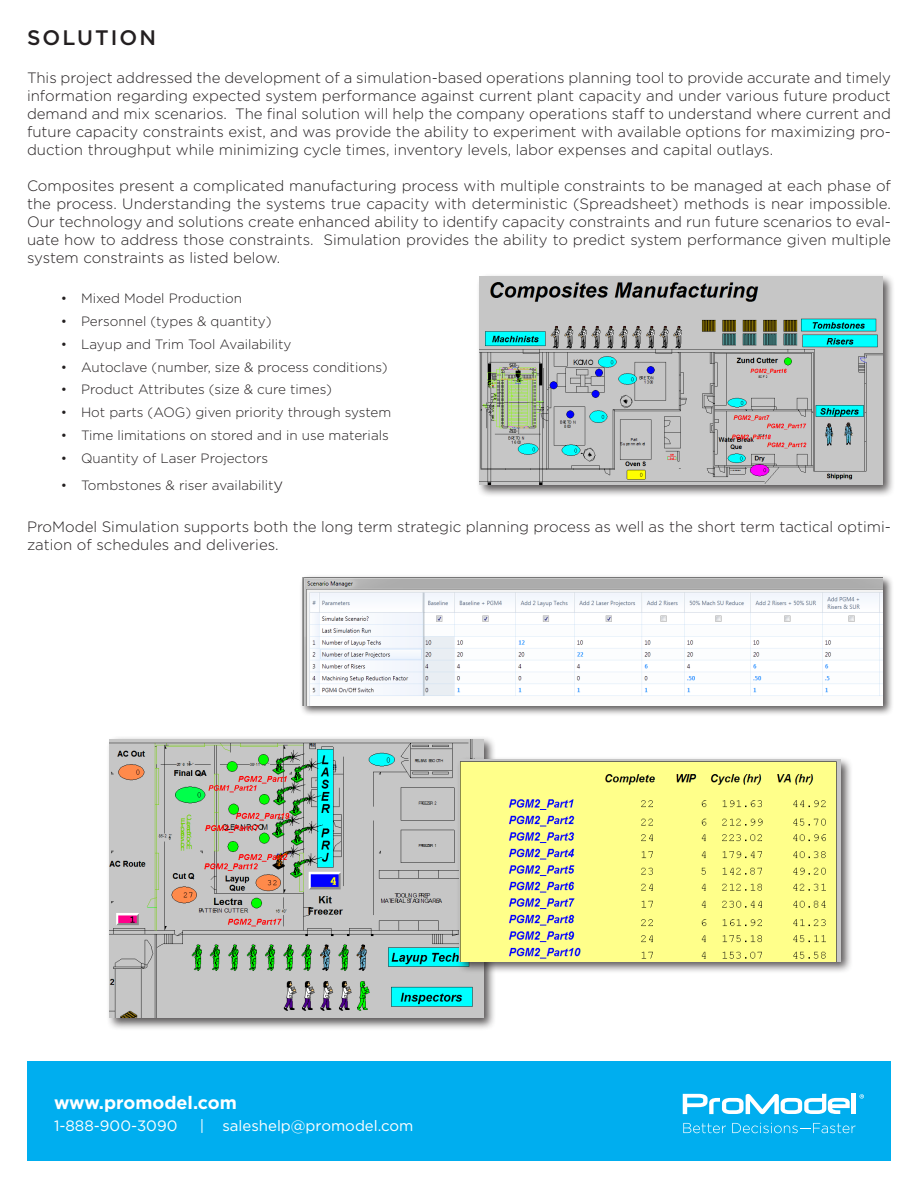
<style>
.page{position:relative;width:918px;height:1188px;background:#fff}
.page>*{position:absolute;margin:0;border:0;box-sizing:border-box;transform-origin:0 0}
.t1{font:500 21px "Gotham";letter-spacing:.1em;color:#231f20}
.t2{font:700 18px "Gotham";color:#fff}
.t3{font:300 15px/18px "Gotham";color:#231f20;text-align:justify}
.t4{font:15px "Gotham";color:#fff}
.t5{font:300 13.5px "Gotham";color:#231f20}
.s1{font-size:16.5px}
</style>
<div class="page">
<div style="left:27px;top:1062px;width:864px;height:99px;background:#00aeef"></div>
<svg style="left:683px;top:1094px;width:167px;height:20px"></svg>
<div style="left:851px;top:1094px;width:5px;height:20px;background:#fff"></div>
<svg style="left:683px;top:1123px;width:43px;height:10px"></svg>
<svg style="left:732px;top:1123px;width:124px;height:10px"></svg>
<svg style="left:859px;top:1094px;width:5px;height:5px"></svg>
<div style="left:476px;top:273px;width:420px;height:225px;background:#231f20;opacity:.75"></div>
<img style="left:480px;top:276px;width:403px;height:209px">
<div style="left:299px;top:574px;width:595px;height:142px;background:#231f20;opacity:.75"></div>
<img style="left:302px;top:577px;width:581px;height:128px">
<div style="left:106px;top:736px;width:390px;height:295px;background:#231f20;opacity:.75"></div>
<img style="left:110px;top:739px;width:374px;height:279px">
<div style="left:457px;top:756px;width:396px;height:218px;background:#231f20;opacity:.75"></div>
<img style="left:460px;top:759px;width:381px;height:202px">
<p class="t1" style="left:27px;top:25px;width:131px">SOLUTION</p>
<p class="t3" style="left:27px;top:68px;width:866px">This project addressed the development of a simulation-based operations planning tool to provide accurate and timely information regarding expected system performance against current plant capacity and under various future product demand and mix scenarios. The final solution will help the company operations staff to understand where current and future capacity constraints exist, and was provide the ability to experiment with available options for maximizing pro&shy;duction throughput while minimizing cycle times, inventory levels, labor expenses and capital outlays.</p>
<p class="t3" style="left:27px;top:176px;width:866px">Composites present a complicated manufacturing process with multiple constraints to be managed at each phase of the process. Understanding the systems true capacity with deterministic (Spreadsheet) methods is near impossible.<br>Our technology and solutions create enhanced ability to identify capacity constraints and run future scenarios to eval&shy;uate how to address those constraints. Simulation provides the ability to predict system performance given multiple system constraints as listed below.</p>
<p class="t5" style="left:61px;top:291px;width:183px">• Mixed Model Production</p>
<p class="t5" style="left:61px;top:313px;width:212px">• Personnel (types &amp; quantity)</p>
<p class="t5" style="left:61px;top:336px;width:232px">• Layup and Trim Tool Availability</p>
<p class="t5" style="left:61px;top:359px;width:328px">• Autoclave (number, size &amp; process conditions)</p>
<p class="t5" style="left:61px;top:382px;width:273px">• Product Attributes (size &amp; cure times)</p>
<p class="t5" style="left:61px;top:405px;width:332px">• Hot parts (AOG) given priority through system</p>
<p class="t5" style="left:61px;top:428px;width:330px">• Time limitations on stored and in use materials</p>
<p class="t5" style="left:61px;top:451px;width:209px">• Quantity of Laser Projectors</p>
<p class="t5" style="left:61px;top:478px;width:224px">• Tombstones &amp; riser availabilit<span class="s1">y</span></p>
<p class="t3" style="left:27px;top:517px;width:866px">ProModel Simulation supports both the long term strategic planning process as well as the short term tactical optimi&shy;zation of schedules and deliveries.</p>
<p class="t2" style="left:54px;top:1092px;width:184px">www.promodel.com</p>
<p class="t4" style="left:54px;top:1117px;width:125px">1-888-900-3090</p>
<p class="t4" style="left:200px;top:1117px;width:215px">| saleshelp@promodel.com</p>
</div>
